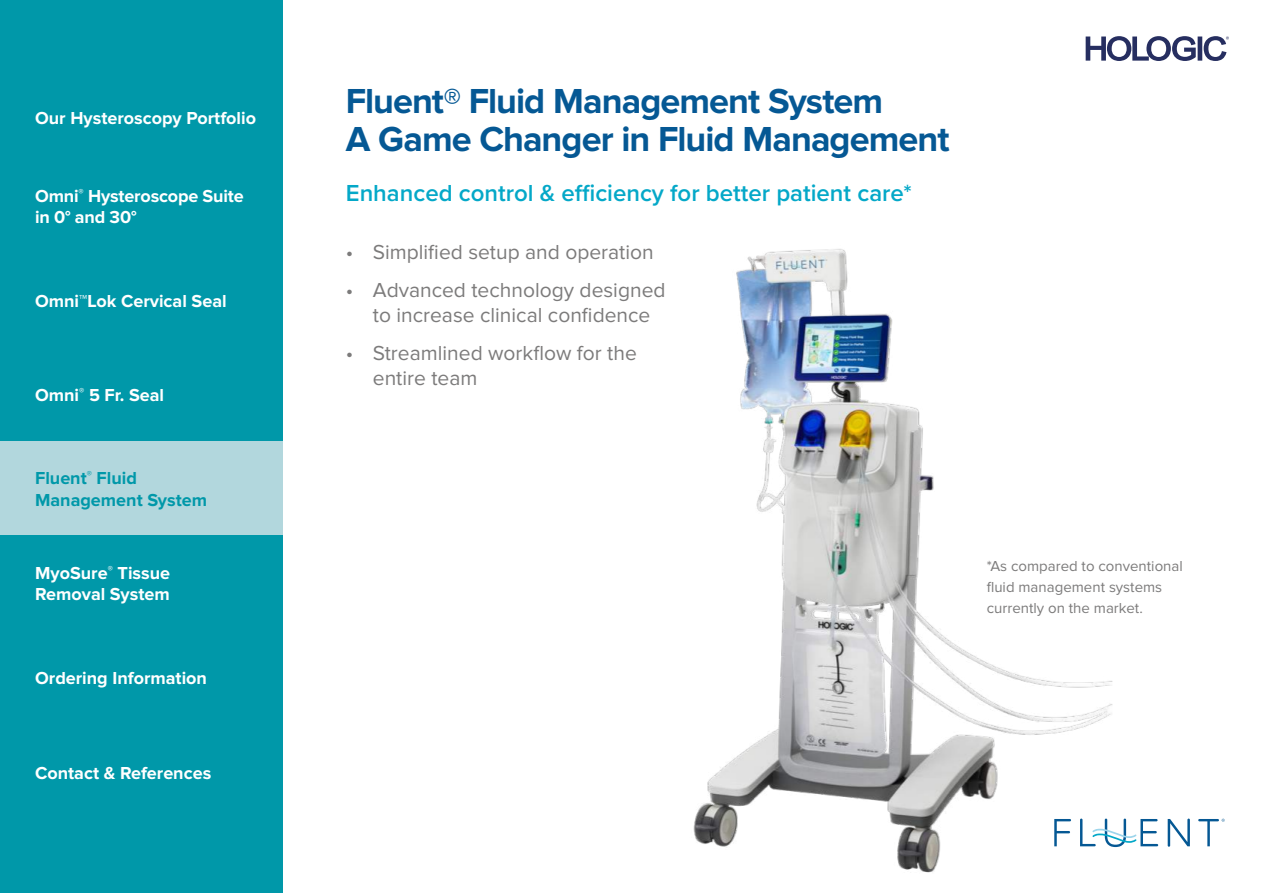
<style>
.page{position:relative;width:1263px;height:893px;background:#fff}
.page>*{position:absolute;margin:0;border:0;box-sizing:border-box;transform-origin:0 0}
.t1{font:700 36px/37.5px "Proxima Nova";letter-spacing:-.025em;color:#055894}
.t2{font:600 24px "Proxima Nova";color:#04a8c8}
.t3{font:21px/25.2px "Proxima Nova";color:#7c7b7b;text-align:center}
.t4{font:700 18px/21.6px "Proxima Nova";color:#fff}
.t5{font:700 18px/21.6px "Proxima Nova";color:#0098a9}
.t6{font:15px/21px "Proxima Nova";color:#7c7b7b}
</style>
<div class="page">
<img style="left:693px;top:249px;width:420px;height:624px">
<svg style="left:1168px;top:819px;width:22px;height:28px"></svg>
<hr style="left:1198px;top:819px;width:21px;height:2px;background:#055894">
<svg style="left:1054px;top:819px;width:17px;height:27px"></svg>
<svg style="left:1080px;top:819px;width:78px;height:28px"></svg>
<div style="left:0;top:0;width:283px;height:893px;background:#0098a9"></div>
<div style="left:0;top:441px;width:283px;height:94px;background:#b2d7dd"></div>
<svg style="left:1086px;top:36px;width:143px;height:25px"></svg>
<p class="t4" style="left:35px;top:108px;width:222px">Our Hysteroscopy Portfolio</p>
<p class="t4" style="left:35px;top:186px;width:210px">Omni<sup>®</sup> Hysteroscope Suite in 0° and 30°</p>
<p class="t4" style="left:35px;top:291px;width:193px">Omni™Lok Cervical Seal</p>
<p class="t4" style="left:35px;top:385px;width:131px">Omni<sup>®</sup> 5 Fr. Seal</p>
<p class="t5" style="left:35px;top:468px;width:174px">Fluent<sup>®</sup> Fluid<br>Management System</p>
<p class="t4" style="left:35px;top:562px;width:137px">MyoSure<sup>®</sup> Tissue<br>Removal System</p>
<p class="t4" style="left:35px;top:668px;width:173px">Ordering Information</p>
<p class="t4" style="left:35px;top:763px;width:178px">Contact &amp; References</p>
<h1 class="t1" style="left:346px;top:84px;width:605px">Fluent® Fluid Management System<br>A Game Changer in Fluid Management</h1>
<h2 class="t2" style="left:346px;top:175px;width:567px">Enhanced control &amp; efficiency for better patient care*</h2>
<p class="t3" style="left:346px;top:240px;width:309px">• Simplified setup and operation</p>
<p class="t3" style="left:346px;top:278px;width:321px">• Advanced technology designed to increase clinical confidence</p>
<p class="t3" style="left:373px;top:341px;width:265px;text-align:left;text-indent:-27px">• Streamlined workflow for the entire team</p>
<p class="t6" style="left:987px;top:556px;width:198px">*As compared to conventional fluid management systems currently on the market.</p>
</div>
